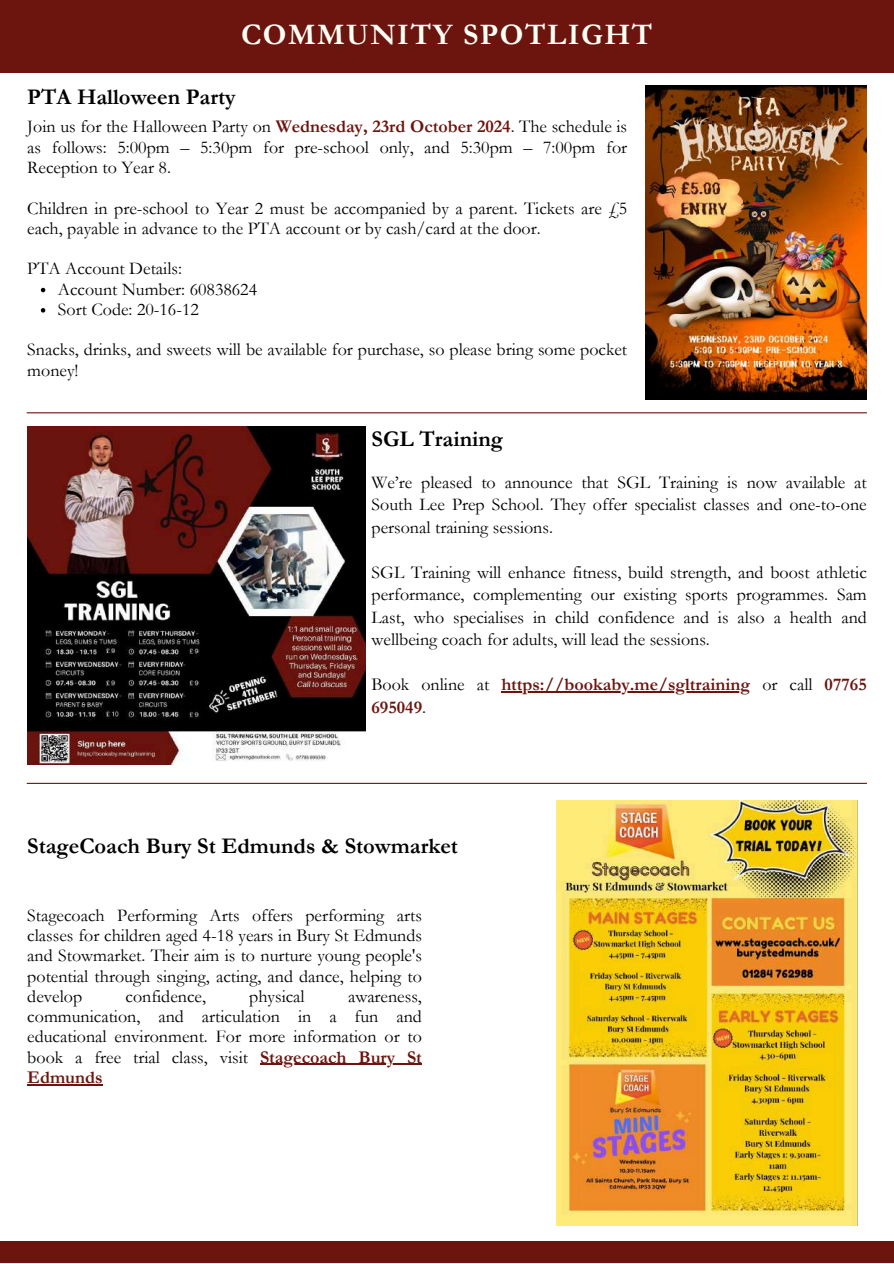
<style>
.page{position:relative;width:894px;height:1264px;background:#fff}
.page>*{position:absolute;margin:0;border:0;box-sizing:border-box;transform-origin:0 0}
.t1{font:700 30px "Garamond";letter-spacing:.05em;color:#fffff6}
.t2{font:700 22.5px "Garamond";color:#000}
.t3{font:18px/20.2px "Garamond";color:#000;text-align:justify}
.t4{font:700 18px/22.5px "Garamond";color:#6b150e}
.s1{font-weight:700;color:#6b150e}
.s2{font-weight:400;color:#000}
</style>
<div class="page">
<div style="left:0;top:1241px;width:893px;height:22px;background:#6b150e"></div>
<div style="left:0;top:0;width:893px;height:72px;background:#6b150e"></div>
<hr style="left:27px;top:412px;width:839px;height:1px;background:#6b150e">
<hr style="left:27px;top:782px;width:839px;height:2px;background:#6b150e">
<img style="left:27px;top:427px;width:338px;height:337px">
<img style="left:645px;top:85px;width:221px;height:314px">
<img style="left:556px;top:800px;width:301px;height:425px">
<svg style="left:41px;top:288px;width:4px;height:4px"></svg>
<svg style="left:41px;top:308px;width:4px;height:4px"></svg>
<hr style="left:260px;top:1063px;width:162px;height:1px;background:#6b150e">
<hr style="left:27px;top:1083px;width:76px;height:2px;background:#6b150e">
<hr style="left:501px;top:691px;width:249px;height:1px;background:#6b150e">
<h1 class="t1" style="left:241px;top:18px;width:413px">COMMUNITY SPOTLIGHT</h1>
<p class="t2" style="left:27px;top:85px;width:210px">PTA Halloween Party</p>
<p class="t3" style="left:27px;top:117px;width:601px">Join us for the Halloween Party on <span class="s1">Wednesday, 23rd October 2024</span>. The schedule is as follows: 5:00pm – 5:30pm for pre-school only, and 5:30pm – 7:00pm for Reception to Year 8.</p>
<p class="t3" style="left:27px;top:198px;width:601px">Children in pre-school to Year 2 must be accompanied by a parent. Tickets are £5 each, payable in advance to the PTA account or by cash/card at the door.</p>
<p class="t3" style="left:58px;top:259px;width:201px;text-align:left;text-indent:-31px">PTA Account Details:<br>Account Number: 60838624<br>Sort Code: 20-16-12</p>
<p class="t3" style="left:27px;top:340px;width:601px">Snacks, drinks, and sweets will be available for purchase, so please bring some pocket money!</p>
<p class="t2" style="left:371px;top:426px;width:133px">SGL Training</p>
<p class="t3" style="left:371px;top:471px;width:496px;line-height:22.5px">We’re pleased to announce that SGL Training is now available at South Lee Prep School. They offer specialist classes and one-to-one personal training sessions.</p>
<p class="t3" style="left:371px;top:561px;width:496px;line-height:22.5px">SGL Training will enhance fitness, build strength, and boost athletic performance, complementing our existing sports programmes. Sam Last, who specialises in child confidence and is also a health and wellbeing coach for adults, will lead the sessions.</p>
<p class="t4" style="left:371px;top:673px;width:496px"><span class="s2">Book online at</span> https://bookaby.me/sgltraining <span class="s2">or call</span> 07765<br>695049<span class="s2">.</span></p>
<p class="t2" style="left:27px;top:833px;width:432px">StageCoach Bury St Edmunds &amp; Stowmarket</p>
<p class="t3" style="left:27px;top:905px;width:396px">Stagecoach Performing Arts offers performing arts classes for children aged 4-18 years in Bury St Edmunds and Stowmarket. Their aim is to nurture young people's potential through singing, acting, and dance, helping to develop</p>
<p class="t3" style="left:125px;top:986px;width:82px">confidence,</p>
<p class="t3" style="left:249px;top:986px;width:57px">physical</p>
<p class="t3" style="left:27px;top:986px;width:396px;text-indent:320px">awareness, communication, and articulation in a fun and educational environment. For more information or to book a free trial class, visit <span class="s1">Stagecoach Bury St Edmunds</span></p>
</div>
